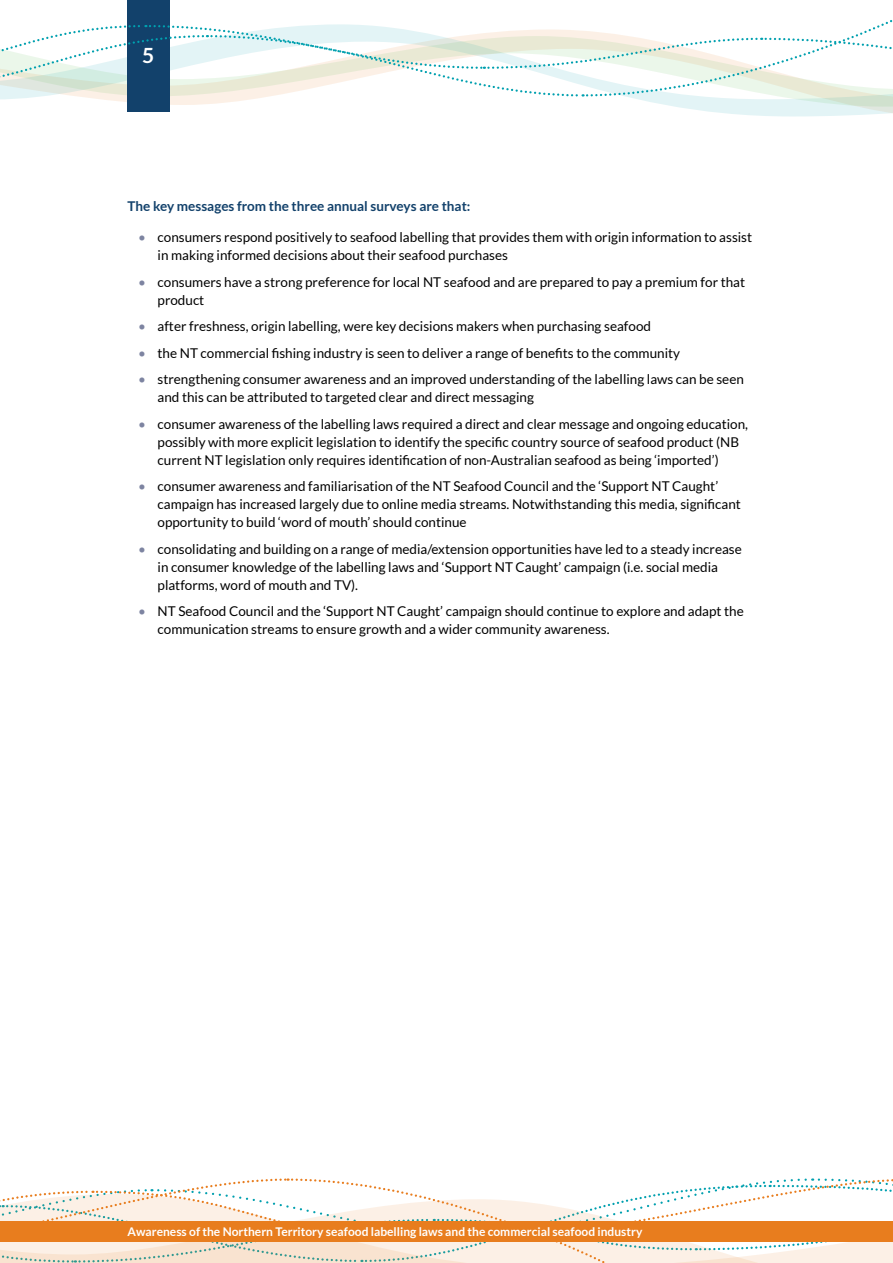
<style>
.page{position:relative;width:893px;height:1263px;background:#fff}
.page>*{position:absolute;margin:0;border:0;box-sizing:border-box;transform-origin:0 0}
.t1{font:700 21px "Lato";color:#fff}
.t2{font:13.5px/18px "Lato";color:#000}
.t3{font:700 13.5px "Lato";color:#12416b}
.t4{font:700 12px "Lato";color:#fff}
.s1{color:#7d84a1}
</style>
<div class="page">
<svg style="left:127px;top:108px;width:766px;height:9px"></svg>
<svg style="left:39px;top:1178px;width:854px;height:16px"></svg>
<svg style="left:0;top:1194px;width:893px;height:69px"></svg>
<div style="left:128px;top:0;width:42px;height:111px;background:#12416b"></div>
<div style="left:0;top:1221px;width:893px;height:21px;background:#e87d1e"></div>
<svg style="left:0;top:8px;width:893px;height:100px"></svg>
<h1 class="t1" style="left:142px;top:43px;width:14px">5</h1>
<p class="t3" style="left:128px;top:199px;width:344px">The key messages from the three annual surveys are that:</p>
<p class="t2" style="left:158px;top:228px;width:596px;text-indent:-19px"><span class="s1">•</span> consumers respond positively to seafood labelling that provides them with origin information to assist in making informed decisions about their seafood purchases</p>
<p class="t2" style="left:158px;top:273px;width:589px;text-indent:-19px"><span class="s1">•</span> consumers have a strong preference for local NT seafood and are prepared to pay a premium for that product</p>
<p class="t2" style="left:138px;top:317px;width:514px"><span class="s1">•</span> after freshness, origin labelling, were key decisions makers when purchasing seafood</p>
<p class="t2" style="left:138px;top:344px;width:543px"><span class="s1">•</span> the NT commercial fishing industry is seen to deliver a range of benefits to the community</p>
<p class="t2" style="left:158px;top:370px;width:588px;text-indent:-19px"><span class="s1">•</span> strengthening consumer awareness and an improved understanding of the labelling laws can be seen and this can be attributed to targeted clear and direct messaging</p>
<p class="t2" style="left:158px;top:415px;width:592px;text-indent:-19px"><span class="s1">•</span> consumer awareness of the labelling laws required a direct and clear message and ongoing education, possibly with more explicit legislation to identify the specific country source of seafood product (NB current NT legislation only requires identification of non-Australian seafood as being ‘imported’)</p>
<p class="t2" style="left:158px;top:477px;width:585px;text-indent:-19px"><span class="s1">•</span> consumer awareness and familiarisation of the NT Seafood Council and the ‘Support NT Caught’ campaign has increased largely due to online media streams. Notwithstanding this media, significant opportunity to build ‘word of mouth’ should continue</p>
<p class="t2" style="left:158px;top:540px;width:586px;text-indent:-19px"><span class="s1">•</span> consolidating and building on a range of media/extension opportunities have led to a steady increase in consumer knowledge of the labelling laws and ‘Support NT Caught’ campaign (i.e. social media platforms, word of mouth and TV).</p>
<p class="t2" style="left:158px;top:602px;width:588px;text-indent:-19px"><span class="s1">•</span> NT Seafood Council and the ‘Support NT Caught’ campaign should continue to explore and adapt the communication streams to ensure growth and a wider community awareness.</p>
<p class="t4" style="left:128px;top:1224px;width:516px">Awareness of the Northern Territory seafood labelling laws and the commercial seafood industry</p>
</div>
